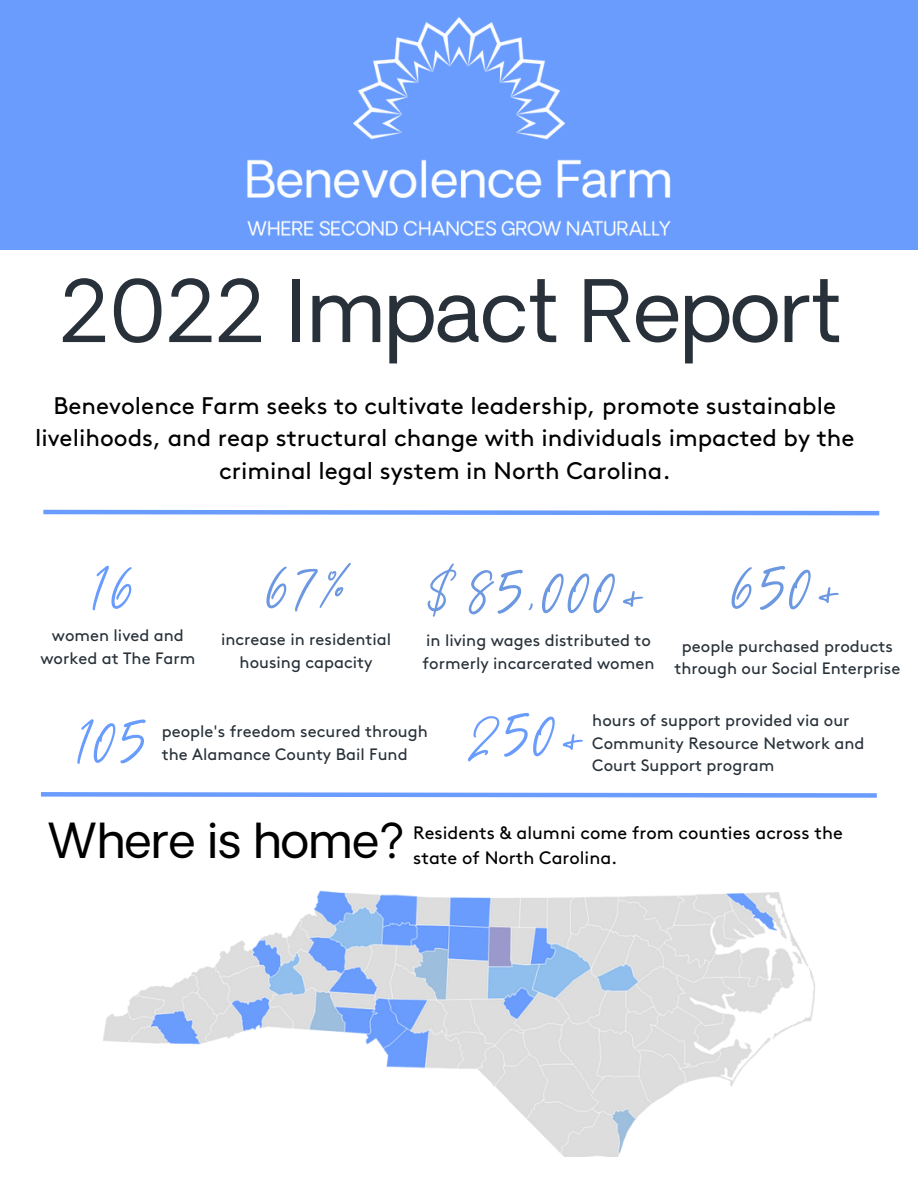
<style>
.page{position:relative;width:918px;height:1188px;background:#fff}
.page>*{position:absolute;margin:0;border:0;box-sizing:border-box;transform-origin:0 0}
.t1{font:84px "Oakes Grotesk";color:#283139}
.t2{font:60.75px "Sulu script";letter-spacing:.085em;color:#6c97e1}
.t3{font:60.75px "Sulu script";letter-spacing:.085em;color:#699cfc}
.t4{font:47.25px "Oakes Grotesk";color:#000}
.t5{font:24px/32.7px "Brown";color:#000;text-align:center}
.t6{font:18px/24.8px "Brown";color:#000}
.t7{font:16.5px/22.5px "Brown";color:#283139;text-align:center}
</style>
<div class="page">
<img style="left:103px;top:890px;width:712px;height:267px">
<div style="left:0;top:0;width:918px;height:250px;background:#699cfc"></div>
<img style="left:247px;top:17px;width:424px;height:219px">
<svg style="left:43px;top:509px;width:837px;height:7px"></svg>
<svg style="left:41px;top:792px;width:836px;height:6px;background:#8eb4fc"></svg>
<p class="t1" style="left:59px;top:279px;width:784px">2022 Impact Report</p>
<p class="t5" style="left:35px;top:390px;width:821px">Benevolence Farm seeks to cultivate leadership, promote sustainable livelihoods, and reap structural change with individuals impacted by the criminal legal system in North Carolina.</p>
<p class="t3" style="left:93px;top:548px;width:42px">16</p>
<p class="t7" style="left:40px;top:625px;width:157px">women lived and worked at The Farm</p>
<p class="t2" style="left:264px;top:547px;width:86px">67%</p>
<p class="t2" style="left:425px;top:551px;width:227px">$85,000+</p>
<p class="t7" style="left:423px;top:630px;width:233px;text-align:left">in living wages distributed to formerly incarcerated women</p>
<p class="t7" style="left:221px;top:629px;width:172px">increase in residential housing capacity</p>
<p class="t2" style="left:729px;top:548px;width:119px">650+</p>
<p class="t7" style="left:674px;top:636px;width:227px">people purchased products through our Social Enterprise</p>
<p class="t3" style="left:78px;top:701px;width:68px">105</p>
<p class="t7" style="left:162px;top:721px;width:268px">people's freedom secured through</p>
<p class="t7" style="left:162px;top:744px;width:247px">the Alamance County Bail Fund</p>
<p class="t3" style="left:468px;top:695px;width:123px">250+</p>
<p class="t7" style="left:592px;top:710px;width:274px;text-align:left">hours of support provided via our<br>Community Resource Network and<br>Court Support program</p>
<p class="t4" style="left:48px;top:823px;width:359px">Where is home?</p>
<p class="t6" style="left:413px;top:822px;width:431px">Residents &amp; alumni come from counties across the state of North Carolina.</p>
</div>
